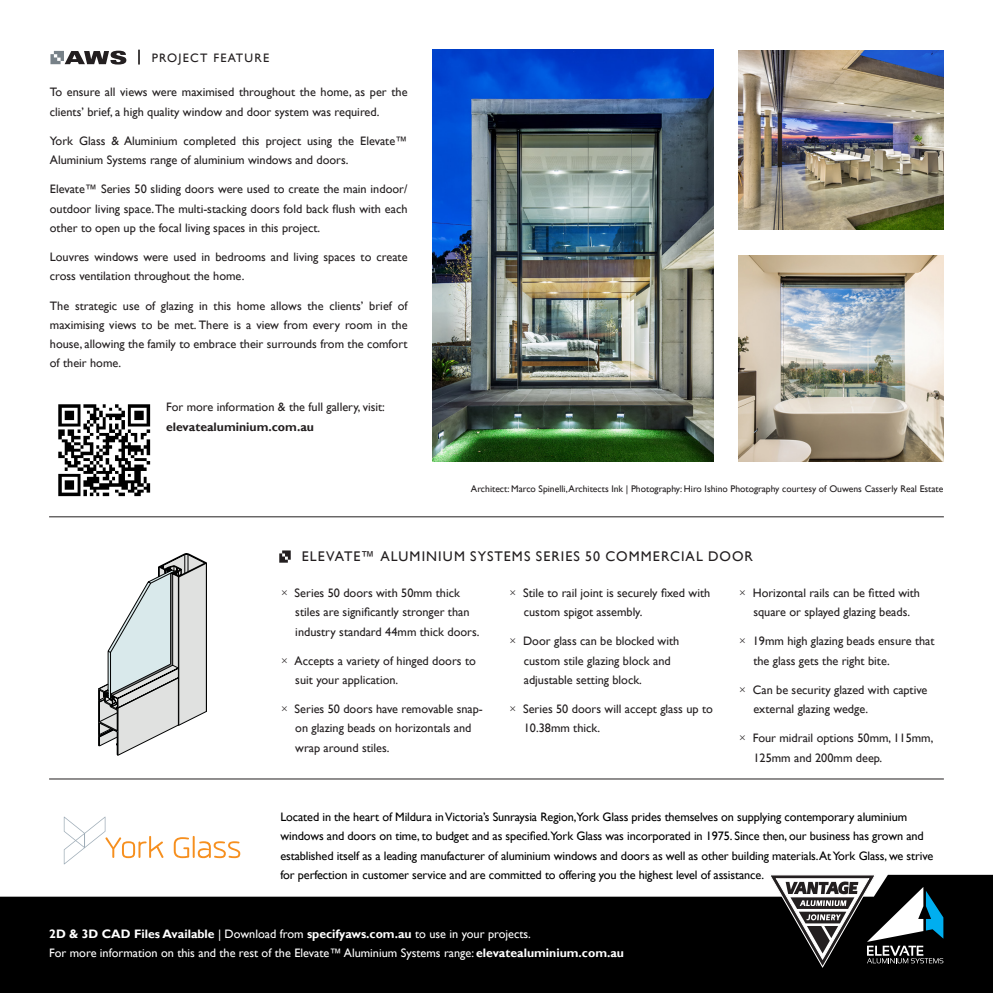
<style>
.page{position:relative;width:993px;height:993px;background:#fff}
.page>*{position:absolute;margin:0;border:0;box-sizing:border-box;transform-origin:0 0}
.SUBHEAD{font:14px "Gill Sans";letter-spacing:.075em;color:#231f20}
.PARAGRAF{font:12.25px/19.2px "Gill Sans";color:#231f20}
.FABTEXT{font:12.25px/19.2px "Gill Sans";letter-spacing:-.01em;color:#000}
.t1{font:12.25px/19.2px "Gill Sans";color:#fff}
.PARAGRAF-2{font:12.25px "Gill Sans";letter-spacing:.1em;color:#231f20}
.PARAGRAF-3{font:9.62px "Gill Sans";color:#231f20}
.s1{font-weight:700}
.s2{font-style:italic}
.s3{font-family:"Gill Sans Std";font-weight:300}
</style>
<div class="page">
<svg style="left:138px;top:50px;width:2px;height:14px"></svg>
<svg style="left:50px;top:51px;width:76px;height:13px"></svg>
<svg style="left:64px;top:816px;width:99px;height:48px"></svg>
<svg style="left:174px;top:837px;width:15px;height:20px"></svg>
<hr style="left:193px;top:835px;width:2px;height:22px;background:#f68f1e">
<svg style="left:198px;top:841px;width:42px;height:16px"></svg>
<svg style="left:98px;top:553px;width:109px;height:202px"></svg>
<img style="left:738px;top:255px;width:205px;height:206px">
<img style="left:738px;top:51px;width:205px;height:178px">
<hr style="left:49px;top:778px;width:894px;height:1px;background:#231f20">
<hr style="left:49px;top:516px;width:894px;height:1px;background:#231f20">
<svg style="left:279px;top:550px;width:11px;height:12px"></svg>
<img style="left:432px;top:50px;width:281px;height:411px">
<img style="left:58px;top:404px;width:93px;height:93px">
<svg style="left:0;top:874px;width:992px;height:118px;fill:#000"></svg>
<svg style="left:769px;top:874px;width:174px;height:92px"></svg>
<p class="PARAGRAF-2" style="left:152px;top:51px;width:119px">PROJECT FEATURE</p>
<p class="PARAGRAF" style="left:50px;top:83px;width:359px">To ensure all views were maximised throughout the home, as per the clients’ brief, a high quality window and door system was required.</p>
<p class="PARAGRAF" style="left:50px;top:131px;width:359px">York Glass &amp; Aluminium completed this project using the Elevate™<br>Aluminium Systems range of aluminium windows and doors.</p>
<p class="PARAGRAF" style="left:50px;top:180px;width:359px;text-align:justify">Elevate™ Series 50 sliding doors were used to create the main indoor/ outdoor living space. The multi-stacking doors fold back flush with each other to open up the focal living spaces in this project.</p>
<p class="PARAGRAF" style="left:50px;top:247px;width:359px">Louvres windows were used in bedrooms and living spaces to create cross ventilation throughout the home.</p>
<p class="PARAGRAF" style="left:50px;top:296px;width:359px;text-align:justify">The strategic use of glazing in this home allows the clients’ brief of maximising views to be met. There is a view from every room in the house, allowing the family to embrace their surrounds from the comfort of their home.</p>
<p class="PARAGRAF" style="left:166px;top:397px;width:220px">For more information &amp; the full gallery, visit: <span class="s1">elevatealuminium.com.au</span></p>
<p class="PARAGRAF-3" style="left:471px;top:483px;width:473px">Architect: Marco Spinelli, Architects Ink | Photography: Hiro Ishino Photography courtesy of Ouwens Casserly Real Estate</p>
<p class="SUBHEAD" style="left:302px;top:548px;width:452px">ELEVATE<span class="s2">™</span> ALUMINIUM SYSTEMS SERIES 50 COMMERCIAL DOOR</p>
<p class="PARAGRAF" style="left:295px;top:583px;width:185px;text-indent:-15px"><span class="s3">×</span> Series 50 doors with 50mm thick stiles are significantly stronger than industry standard 44mm thick doors.</p>
<p class="PARAGRAF" style="left:295px;top:651px;width:182px;text-indent:-15px"><span class="s3">×</span> Accepts a variety of hinged doors to suit your application.</p>
<p class="PARAGRAF" style="left:295px;top:699px;width:189px;text-indent:-15px"><span class="s3">×</span> Series 50 doors have removable snap&shy;on glazing beads on horizontals and wrap around stiles.</p>
<p class="PARAGRAF" style="left:523px;top:583px;width:188px;text-indent:-15px"><span class="s3">×</span> Stile to rail joint is securely fixed with custom spigot assembly.</p>
<p class="PARAGRAF" style="left:523px;top:631px;width:157px;text-indent:-15px"><span class="s3">×</span> Door glass can be blocked with custom stile glazing block and adjustable setting block.</p>
<p class="PARAGRAF" style="left:523px;top:699px;width:190px;text-indent:-15px"><span class="s3">×</span> Series 50 doors will accept glass up to<br>10.38mm thick.</p>
<p class="PARAGRAF" style="left:738px;top:583px;width:183px;text-align:center"><span class="s3">×</span> Horizontal rails can be fitted with square or splayed glazing beads.</p>
<p class="PARAGRAF" style="left:753px;top:631px;width:182px;text-indent:-15px"><span class="s3">×</span> 19mm high glazing beads ensure that the glass gets the right bite.</p>
<p class="PARAGRAF" style="left:753px;top:680px;width:175px;text-indent:-15px"><span class="s3">×</span> Can be security glazed with captive external glazing wedge.</p>
<p class="PARAGRAF" style="left:753px;top:728px;width:181px;text-indent:-15px"><span class="s3">×</span> Four midrail options 50mm, 115mm,<br>125mm and 200mm deep.</p>
<p class="FABTEXT" style="left:280px;top:807px;width:654px">Located in the heart of Mildura in Victoria’s Sunraysia Region,York Glass prides themselves on supplying contemporary aluminium windows and doors on time, to budget and as specified.York Glass was incorporated in 1975. Since then, our business has grown and established itself as a leading manufacturer of aluminium windows and doors as well as other building materials.At York Glass, we strive for perfection in customer service and are committed to offering you the highest level of assistance.</p>
<p class="t1" style="left:49px;top:924px;width:576px"><span class="s1">2D &amp; 3D CAD Files Available</span> | Download from <span class="s1">specifyaws.com.au</span> to use in your projects.<br>For more information on this and the rest of the Elevate™ Aluminium Systems range: <span class="s1">elevatealuminium.com.au</span></p>
</div>
